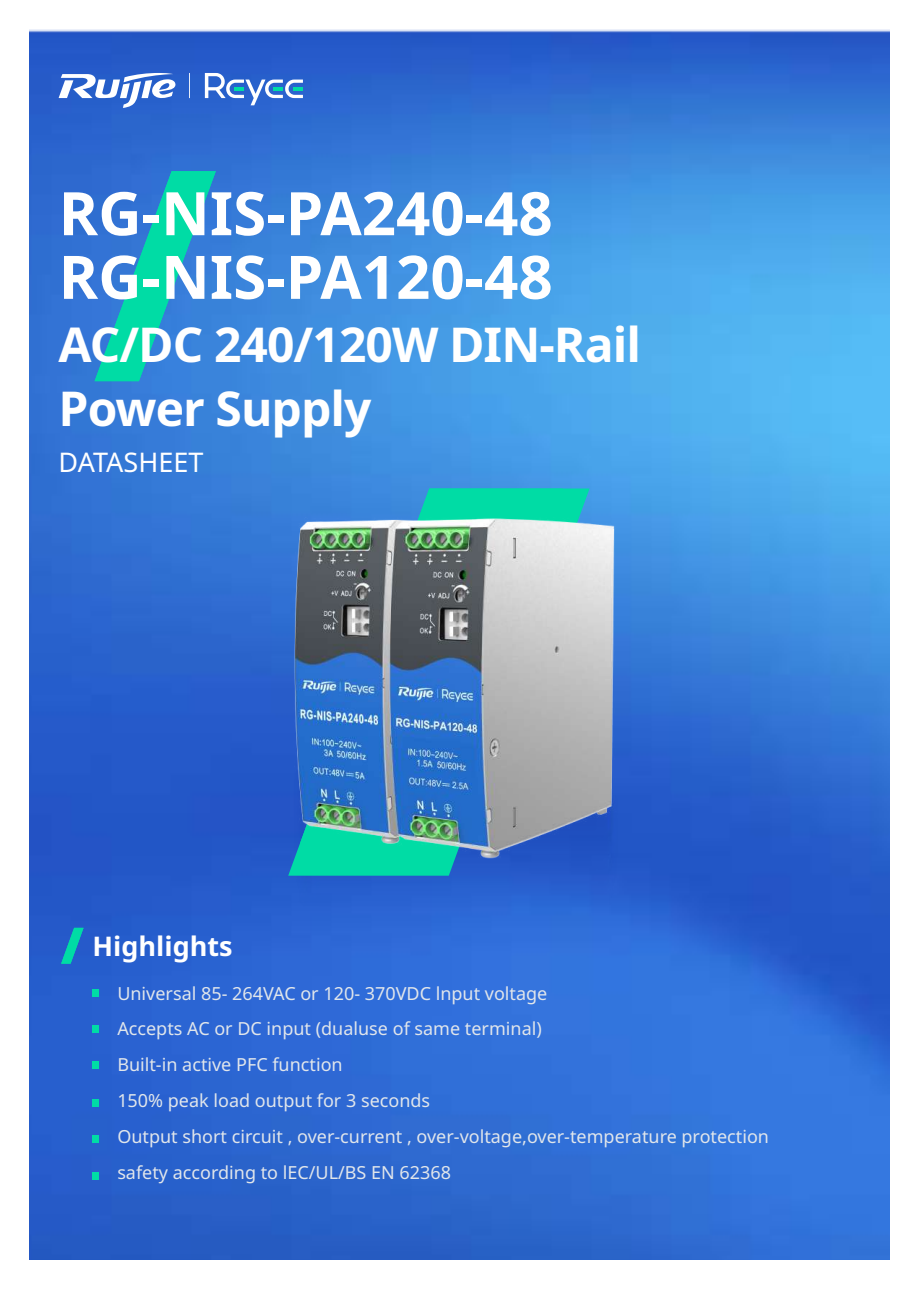
<style>
.page{position:relative;width:919px;height:1289px;background:#fff}
.page>*{position:absolute;margin:0;border:0;box-sizing:border-box;transform-origin:0 0}
.t1{font:700 60px/63.6px "Noto Sans";color:#fff}
.t2{font:700 48px/63.6px "Noto Sans";letter-spacing:-.02em;color:#fff}
.t3{font:700 27px "Noto Sans";color:#fff}
.t4{font:27px "Noto Sans";color:#fff}
.t5{font:18px/35.8px "Noto Sans";color:#e1e6eb}
</style>
<div class="page">
<img style="left:30px;top:30px;width:859px;height:1229px">
<img style="left:248px;top:710px;width:417px;height:318px">
<svg style="left:95px;top:171px;width:121px;height:210px;background:#219dc4"></svg>
<svg style="left:288px;top:488px;width:301px;height:387px;background:#14a7b8"></svg>
<svg style="left:300px;top:488px;width:262px;height:30px;background:#1cb2bf"></svg>
<svg style="left:61px;top:927px;width:23px;height:36px"></svg>
<div style="left:92px;top:989px;width:7px;height:7px;background:#00dca5"></div>
<div style="left:92px;top:1025px;width:7px;height:7px;background:#00dca5"></div>
<div style="left:92px;top:1061px;width:7px;height:7px;background:#00dca5"></div>
<div style="left:92px;top:1099px;width:7px;height:7px;background:#00dca5"></div>
<div style="left:92px;top:1135px;width:7px;height:7px;background:#00dca5"></div>
<div style="left:92px;top:1172px;width:7px;height:7px;background:#00dca5"></div>
<svg style="left:205px;top:73px;width:98px;height:32px"></svg>
<svg style="left:59px;top:73px;width:116px;height:35px"></svg>
<svg style="left:189px;top:73px;width:1px;height:25px"></svg>
<img style="left:288px;top:518px;width:329px;height:350px">
<h1 class="t1" style="left:59px;top:183px;width:495px">RG-NIS-PA240-48<br>RG-NIS-PA120-48</h1>
<h2 class="t2" style="left:59px;top:314px;width:584px">AC/DC 240/120W DIN-Rail<br>Power Supply</h2>
<h3 class="t4" style="left:59px;top:447px;width:146px">DATASHEET</h3>
<h3 class="t3" style="left:92px;top:930px;width:142px">Highlights</h3>
<p class="t5" style="left:117px;top:975px;width:653px">Universal 85- 264VAC or 120- 370VDC lnput voltage<br>Accepts AC or DC input (dualuse of same terminal)<br>Built-in active PFC function<br>150% peak load output for 3 seconds<br>Output short circuit , over-current , over-voltage,over-temperature protection safety according to lEC/UL/BS EN 62368</p>
</div>
